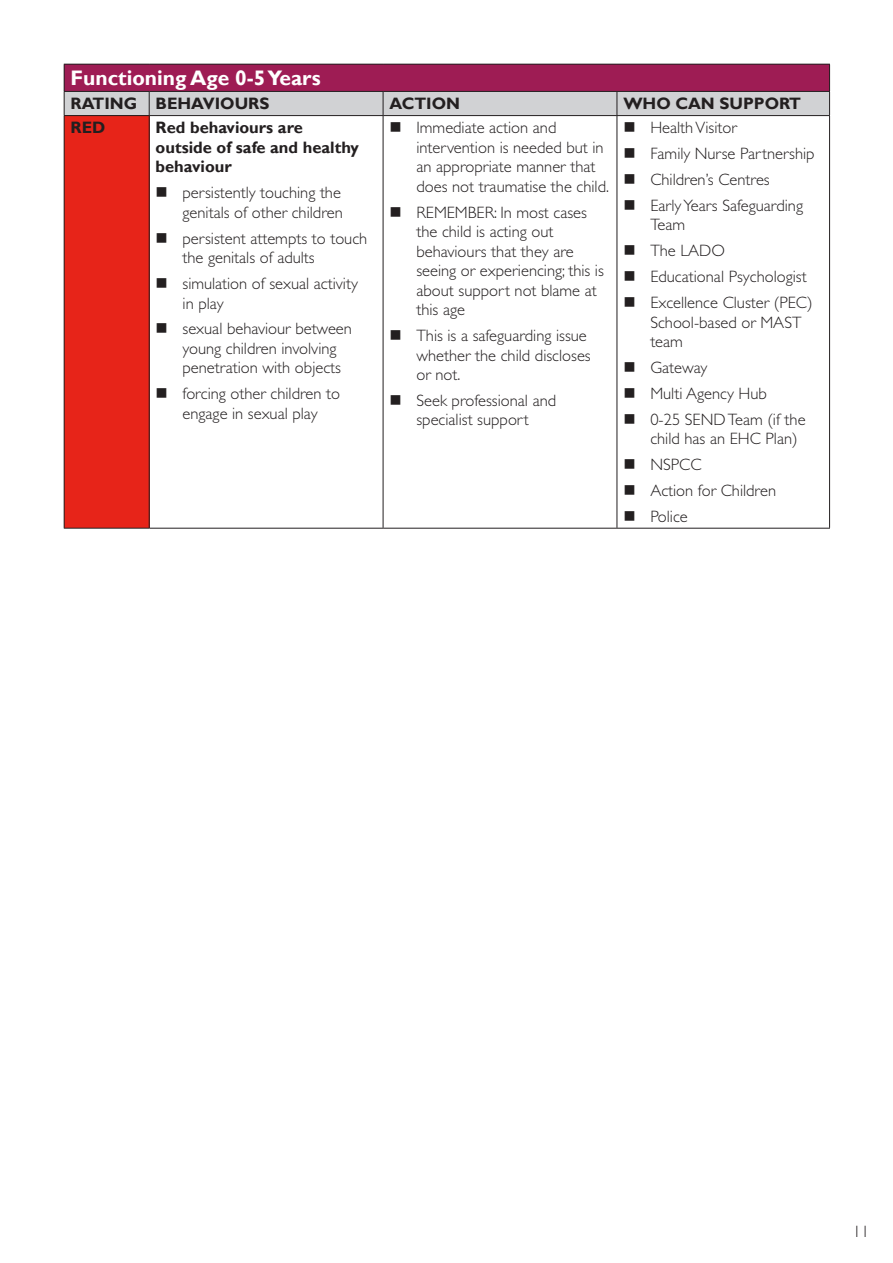
<style>
.page{position:relative;width:893px;height:1263px;background:#fff}
.page>*{position:absolute;margin:0;border:0;box-sizing:border-box;transform-origin:0 0}
._14pt_header{font:700 21px "Gill Sans";color:#fff}
.t1{font:300 16.5px/19.5px "Gill Sans Std";color:#231f20}
.Main{font:700 16.5px/19.5px "Gill Sans";color:#231f20}
</style>
<div class="page">
<div style="left:64px;top:116px;width:85px;height:412px;background:#e72419"></div>
<hr style="left:64px;top:64px;width:85px;height:1px;background:#231f20">
<hr style="left:149px;top:64px;width:234px;height:1px;background:#231f20">
<hr style="left:383px;top:64px;width:234px;height:1px;background:#231f20">
<hr style="left:617px;top:64px;width:213px;height:1px;background:#231f20">
<svg style="left:64px;top:65px;width:766px;height:50px;background:#b26f8d"></svg>
<hr style="left:64px;top:115px;width:85px;height:1px;background:#231f20">
<hr style="left:149px;top:115px;width:234px;height:1px;background:#231f20">
<hr style="left:383px;top:115px;width:234px;height:1px;background:#231f20">
<hr style="left:617px;top:115px;width:213px;height:1px;background:#231f20">
<hr style="left:64px;top:116px;width:1px;height:412px;background:#231f20">
<hr style="left:149px;top:116px;width:1px;height:412px;background:#231f20">
<hr style="left:383px;top:116px;width:1px;height:412px;background:#231f20">
<hr style="left:617px;top:116px;width:1px;height:412px;background:#231f20">
<hr style="left:829px;top:116px;width:1px;height:412px;background:#231f20">
<hr style="left:64px;top:528px;width:85px;height:1px;background:#231f20">
<hr style="left:149px;top:528px;width:234px;height:1px;background:#231f20">
<hr style="left:383px;top:528px;width:234px;height:1px;background:#231f20">
<hr style="left:617px;top:528px;width:213px;height:1px;background:#231f20">
<p class="_14pt_header" style="left:71px;top:65px;width:252px">Functioning Age 0-5 Years</p>
<p class="Main" style="left:71px;top:94px;width:68px">RATING</p>
<p class="Main" style="left:156px;top:94px;width:115px">BEHAVIOURS</p>
<p class="Main" style="left:389px;top:94px;width:72px">ACTION</p>
<p class="Main" style="left:623px;top:94px;width:179px">WHO CAN SUPPORT</p>
<p class="Main" style="left:71px;top:118px;width:36px">RED</p>
<p class="Main" style="left:156px;top:118px;width:205px">Red behaviours are outside of safe and healthy behaviour</p>
<p class="t1" style="left:183px;top:183px;width:162px">persistently touching the genitals of other children</p>
<p class="t1" style="left:183px;top:229px;width:186px">persistent attempts to touch the genitals of adults</p>
<p class="t1" style="left:183px;top:274px;width:177px">simulation of sexual activity in play</p>
<p class="t1" style="left:183px;top:319px;width:171px">sexual behaviour between young children involving penetration with objects</p>
<p class="t1" style="left:183px;top:384px;width:159px">forcing other children to engage in sexual play</p>
<p class="t1" style="left:416px;top:118px;width:194px">Immediate action and intervention is needed but in an appropriate manner that does not traumatise the child.</p>
<p class="t1" style="left:416px;top:202px;width:189px">REMEMBER: In most cases the child is acting out behaviours that they are seeing or experiencing; this is about support not blame at this age</p>
<p class="t1" style="left:416px;top:326px;width:176px">This is a safeguarding issue whether the child discloses or not.</p>
<p class="t1" style="left:416px;top:391px;width:141px">Seek professional and specialist support</p>
<p class="t1" style="left:650px;top:118px;width:88px">Health Visitor</p>
<p class="t1" style="left:650px;top:144px;width:166px">Family Nurse Partnership</p>
<p class="t1" style="left:650px;top:170px;width:121px">Children’s Centres</p>
<p class="t1" style="left:650px;top:196px;width:154px">Early Years Safeguarding<br>Team</p>
<p class="t1" style="left:650px;top:241px;width:76px">The LADO</p>
<p class="t1" style="left:650px;top:267px;width:158px">Educational Psychologist</p>
<p class="t1" style="left:650px;top:293px;width:164px">Excellence Cluster (PEC)<br>School-based or MAST team</p>
<p class="t1" style="left:650px;top:358px;width:59px">Gateway</p>
<p class="t1" style="left:650px;top:384px;width:118px">Multi Agency Hub</p>
<p class="t1" style="left:650px;top:410px;width:157px">0-25 SEND Team (if the child has an EHC Plan)</p>
<p class="t1" style="left:650px;top:455px;width:53px">NSPCC</p>
<p class="t1" style="left:650px;top:481px;width:127px">Action for Children</p>
<p class="t1" style="left:650px;top:507px;width:39px">Police</p>
<p class="t1" style="left:853px;top:1221px;width:18px">11</p>
</div>
